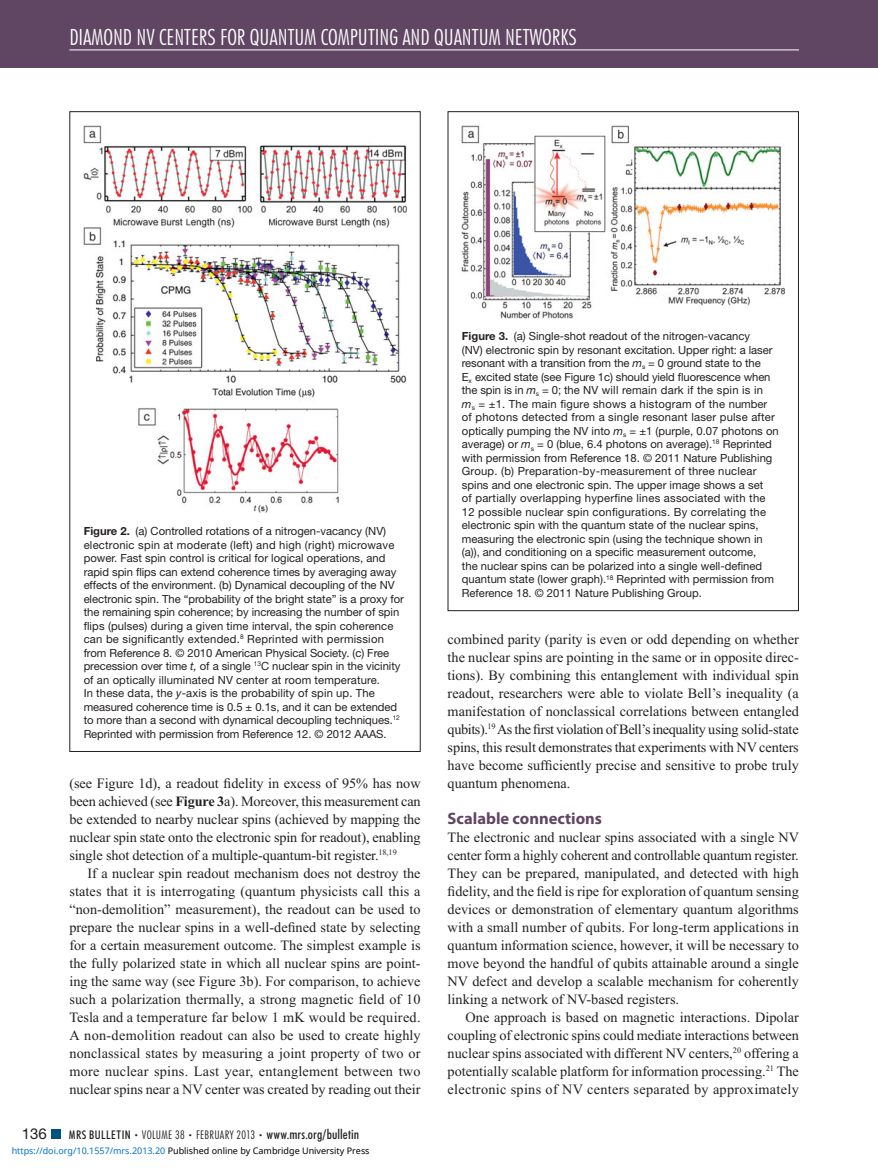
<style>
.page{position:relative;width:878px;height:1175px;background:#fff}
.page>*{position:absolute;margin:0;border:0;box-sizing:border-box;transform-origin:0 0}
.t1{font:300 condensed 22.5px "Futura BT";color:#fff}
.t2{font:700 16.5px "Myriad Pro";color:#614664}
.t3{font:15px "Helvetica Neue LT Std";color:#231f20}
.t4{font:14.25px/18px "Times New Roman";color:#231f20;text-align:justify}
.t5{font:300 condensed 12px "Futura BT";letter-spacing:.025em;color:#231f20}
.t6{font:11.25px/13.5px "Helvetica Neue LT Std";color:#231f20}
.t7{font:9px "Noto Sans";color:#000}
.s1{font-weight:700}
.s2{font-style:italic}
.s3{font-weight:500}
.s4{font-size:7.5px}
.s5{font-weight:500;font-size:13.5px}
.s6{color:#0172cf}
</style>
<div class="page">
<div style="left:0;top:0;width:878px;height:68px;background:#614664"></div>
<hr style="left:69px;top:50px;width:730px;height:1px;background:#fff">
<div style="left:51px;top:1130px;width:9px;height:8px;background:#005080"></div>
<img style="left:84px;top:126px;width:322px;height:387px">
<img style="left:462px;top:126px;width:322px;height:192px">
<h1 class="t1" style="left:69px;top:29px;width:508px">DIAMOND NV CENTERS FOR QUANTUM COMPUTING AND QUANTUM NETWORKS</h1>
<p class="t6" style="left:84px;top:525px;width:322px"><span class="s1">Figure 2.</span> (a) Controlled rotations of a nitrogen-vacancy (NV) electronic spin at moderate (left) and high (right) microwave power. Fast spin control is critical for logical operations, and rapid spin flips can extend coherence times by averaging away effects of the environment. (b) Dynamical decoupling of the NV electronic spin. The “probability of the bright state” is a proxy for the remaining spin coherence; by increasing the number of spin flips (pulses) during a given time interval, the spin coherence can be significantly extended. <sup>8</sup> Reprinted with permission from Reference 8. © 2010 American Physical Society. (c) Free precession over time <span class="s2">t,</span> of a single <sup>13</sup>C nuclear spin in the vicinity of an optically illuminated NV center at room temperature.<br>In these data, the <span class="s2">y</span>-axis is the probability of spin up. The measured coherence time is 0.5 ± 0.1s, and it can be extended to more than a second with dynamical decoupling techniques. <sup>12<br></sup>Reprinted with permission from Reference 12 . © 2012 AAAS.</p>
<p class="t4" style="left:69px;top:775px;width:353px">(see Figure 1d ), a readout fidelity in excess of 95% has now been achieved (see <span class="s1">Figure 3</span> a). Moreover, this measurement can be extended to nearby nuclear spins (achieved by mapping the nuclear spin state onto the electronic spin for readout), enabling single shot detection of a multiple-quantum-bit register. <sup>18,19</sup></p>
<p class="t4" style="left:69px;top:865px;width:353px;text-indent:18px">If a nuclear spin readout mechanism does not destroy the states that it is interrogating (quantum physicists call this a “non-demolition” measurement), the readout can be used to prepare the nuclear spins in a well-defined state by selecting for a certain measurement outcome. The simplest example is the fully polarized state in which all nuclear spins are point&shy;ing the same way (see Figure 3b ). For comparison, to achieve such a polarization thermally, a strong magnetic field of 10<br>Tesla and a temperature far below 1 mK would be required.<br>A non-demolition readout can also be used to create highly nonclassical states by measuring a joint property of two or more nuclear spins. Last year, entanglement between two nuclear spins near a NV center was created by reading out their</p>
<p class="t3" style="left:22px;top:1128px;width:27px">136</p>
<p class="t5" style="left:69px;top:1130px;width:292px"><span class="s3">MRS BULLETIN</span> <span class="s4">•</span> VOLUME 38 <span class="s4">•</span> FEBRUARY 2013 <span class="s4">•</span> <span class="s5">www.mrs.org/bulletin</span></p>
<p class="t7" style="left:12px;top:1143px;width:359px"><span class="s6">https://doi.org/10.1557/mrs.2013.20</span> Published online by Cambridge University Press</p>
<p class="t6" style="left:462px;top:331px;width:318px"><span class="s1">Figure 3.</span> (a) Single-shot readout of the nitrogen-vacancy<br>(NV) electronic spin by resonant excitation. Upper right: a laser resonant with a transition from the <span class="s2">m</span><sub>s</sub> = 0 ground state to the<br>E <sub>x</sub> excited state (see Figure 1c ) should yield fluorescence when the spin is in <span class="s2">m</span><sub>s</sub> = 0; the NV will remain dark if the spin is in <span class="s2">m</span><sub>s</sub> = ±1. The main figure shows a histogram of the number of photons detected from a single resonant laser pulse after optically pumping the NV into <span class="s2">m</span><sub>s</sub> = ±1 (purple, 0.07 photons on average) or <span class="s2">m</span><sub>s</sub> = 0 (blue, 6.4 photons on average). <sup>18</sup> Reprinted with permission from Reference 18 . © 2011 Nature Publishing Group. (b) Preparation-by-measurement of three nuclear spins and one electronic spin. The upper image shows a set<br>of partially overlapping hyperfine lines associated with the 12 possible nuclear spin configurations. By correlating the electronic spin with the quantum state of the nuclear spins, measuring the electronic spin (using the technique shown in (a)), and conditioning on a specific measurement outcome,<br>the nuclear spins can be polarized into a single well-defined quantum state (lower graph). <sup>18</sup> Reprinted with permission from Reference 18 . © 2011 Nature Publishing Group.</p>
<p class="t4" style="left:447px;top:631px;width:353px">combined parity (parity is even or odd depending on whether the nuclear spins are pointing in the same or in opposite direc&shy;tions). By combining this entanglement with individual spin readout, researchers were able to violate Bell’s inequality (a manifestation of nonclassical correlations between entangled qubits). <sup>19</sup> As the first violation of Bell’s inequality using solid-state spins, this result demonstrates that experiments with NV centers have become sufficiently precise and sensitive to probe truly quantum phenomena.</p>
<p class="t2" style="left:447px;top:812px;width:156px">Scalable connections</p>
<p class="t4" style="left:447px;top:829px;width:353px">The electronic and nuclear spins associated with a single NV center form a highly coherent and controllable quantum register.<br>They can be prepared, manipulated, and detected with high fidelity, and the field is ripe for exploration of quantum sensing devices or demonstration of elementary quantum algorithms with a small number of qubits. For long-term applications in quantum information science, however, it will be necessary to move beyond the handful of qubits attainable around a single NV defect and develop a scalable mechanism for coherently linking a network of NV-based registers.</p>
<p class="t4" style="left:447px;top:1009px;width:353px;text-indent:18px">One approach is based on magnetic interactions. Dipolar coupling of electronic spins could mediate interactions between nuclear spins associated with different NV centers, <sup>20</sup> offering a potentially scalable platform for information processing. <sup>21</sup> The electronic spins of NV centers separated by approximately</p>
</div>
